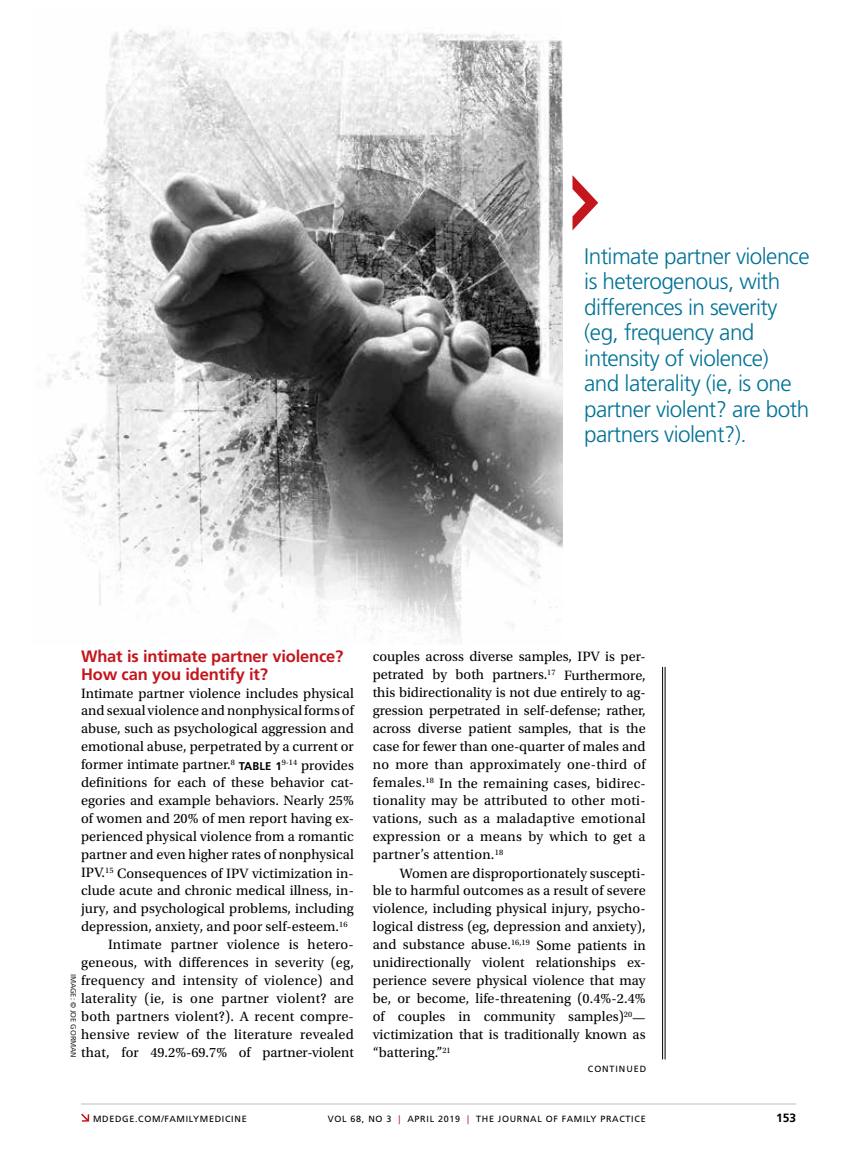
<style>
.page{position:relative;width:851px;height:1161px;background:#fff}
.page>*{position:absolute;margin:0;border:0;box-sizing:border-box;transform-origin:0 0}
.t1{font:300 22.5px/25.5px "Frutiger LT Std";letter-spacing:-.025em;color:#007296}
.t2{font:700 16.5px/18px "Frutiger LT Std";letter-spacing:-.01em;color:#c4161c}
.t3{font:14.25px/18px "Utopia Std";letter-spacing:.005em;color:#000;text-align:justify}
.t4{font:700 12px "Frutiger LT Std";color:#000}
.t5{font:9px "Frutiger LT Std";letter-spacing:.075em;color:#000}
.t6{font:9px "Frutiger LT Std";letter-spacing:.1em;color:#000}
.t7{font:7.5px "Frutiger LT Std";letter-spacing:-.005em;color:#292829}
.s1{font-family:"Frutiger LT Std";font-weight:700;font-size:11.25px}
.s2{color:#c4161c}
</style>
<div class="page">
<svg style="left:81px;top:1114px;width:8px;height:8px"></svg>
<hr style="left:81px;top:1104px;width:715px;height:1px;background:#bcbec0">
<img style="left:44px;top:29px;width:518px;height:613px">
<hr style="left:664px;top:667px;width:1px;height:392px;background:#000">
<hr style="left:662px;top:667px;width:1px;height:392px;background:#000">
<svg style="left:572px;top:175px;width:26px;height:55px"></svg>
<h1 class="t1" style="left:584px;top:243px;width:227px">Intimate partner violence is heterogenous, with differences in severity (eg, frequency and intensity of violence)<br>and laterality (ie, is one partner violent? are both partners violent?).</h1>
<p class="t2" style="left:81px;top:647px;width:264px">What is intimate partner violence?<br>How can you identify it?</p>
<p class="t3" style="left:81px;top:684px;width:274px">Intimate partner violence includes physical</p>
<p class="t3" style="left:81px;top:702px;width:274px">and sexual violence and nonphysical forms of</p>
<p class="t3" style="left:81px;top:720px;width:274px">abuse, such as psychological aggression and</p>
<p class="t3" style="left:81px;top:738px;width:274px">emotional abuse, perpetrated by a current or</p>
<p class="t3" style="left:81px;top:756px;width:274px">former intimate partner.<sup>8</sup> <span class="s1">TABLE 1</span><sup>9-14</sup> provides</p>
<p class="t3" style="left:81px;top:774px;width:274px">definitions for each of these behavior cat-</p>
<p class="t3" style="left:81px;top:792px;width:274px">egories and example behaviors. Nearly 25%</p>
<p class="t3" style="left:81px;top:810px;width:274px">of women and 20% of men report having ex-</p>
<p class="t3" style="left:81px;top:828px;width:274px">perienced physical violence from a romantic</p>
<p class="t3" style="left:81px;top:846px;width:274px">partner and even higher rates of nonphysical</p>
<p class="t3" style="left:81px;top:864px;width:274px">IPV.<sup>15</sup> Consequences of IPV victimization in-</p>
<p class="t3" style="left:81px;top:882px;width:274px">clude acute and chronic medical illness, in-</p>
<p class="t3" style="left:81px;top:900px;width:274px">jury, and psychological problems, including</p>
<p class="t3" style="left:81px;top:918px;width:268px">depression, anxiety, and poor self-esteem.<sup>16</sup></p>
<p class="t3" style="left:108px;top:936px;width:247px">Intimate partner violence is hetero-</p>
<p class="t3" style="left:81px;top:954px;width:274px">geneous, with differences in severity (eg,</p>
<p class="t3" style="left:81px;top:972px;width:274px">frequency and intensity of violence) and</p>
<p class="t3" style="left:81px;top:990px;width:274px">laterality (ie, is one partner violent? are</p>
<p class="t3" style="left:81px;top:1008px;width:274px">both partners violent?). A recent compre-</p>
<p class="t3" style="left:81px;top:1026px;width:274px">hensive review of the literature revealed</p>
<p class="t3" style="left:81px;top:1044px;width:274px">that, for 49.2%-69.7% of partner-violent</p>
<p class="t7" style="left:78px;top:974px;width:86px;rotate:90deg">IMAGE: © JOE GORMAN</p>
<p class="t3" style="left:373px;top:648px;width:274px">couples across diverse samples, IPV is per&shy;petrated by both partners.<sup>17</sup> Furthermore, this bidirectionality is not due entirely to ag&shy;gression perpetrated in self-defense; rather, across diverse patient samples, that is the case for fewer than one-quarter of males and no more than approximately one-third of females.<sup>18</sup> In the remaining cases, bidirec&shy;tionality may be attributed to other moti&shy;vations, such as a maladaptive emotional expression or a means by which to get a partner’s attention.<sup>18</sup></p>
<p class="t3" style="left:373px;top:864px;width:274px;text-indent:27px">Women are disproportionately suscepti&shy;ble to harmful outcomes as a result of severe violence, including physical injury, psycho&shy;logical distress (eg, depression and anxiety), and substance abuse.<sup>16,19</sup> Some patients in unidirectionally violent relationships ex&shy;perience severe physical violence that may be, or become, life-threatening (0.4%-2.4% of couples in community samples)<sup>20</sup>— victimization that is traditionally known as “battering.”<sup>21</sup></p>
<p class="t6" style="left:588px;top:1063px;width:60px">CONTINUED</p>
<p class="t5" style="left:93px;top:1113px;width:155px">MDEDGE.COM/FAMILYMEDICINE</p>
<p class="t5" style="left:328px;top:1113px;width:319px">VOL 68, NO 3 <span class="s2">|</span> APRIL 2019 <span class="s2">|</span> THE JOURNAL OF FAMILY PRACTICE</p>
<p class="t4" style="left:776px;top:1111px;width:22px">153</p>
</div>
